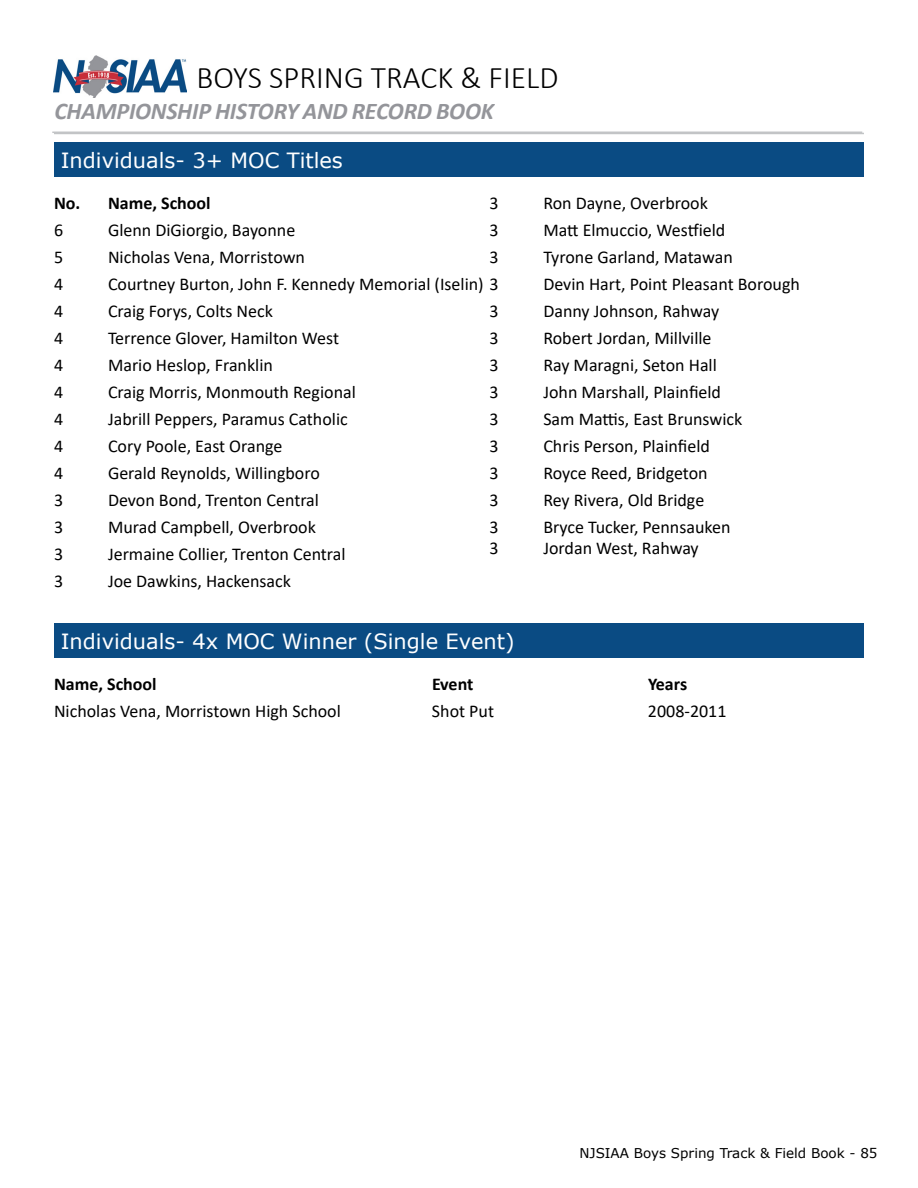
<style>
.page{position:relative;width:918px;height:1188px;background:#fff}
.page>*{position:absolute;margin:0;border:0;box-sizing:border-box;transform-origin:0 0}
.t1{font:300 31.5px "Calibri";color:#000}
.t2{font:italic 700 24px "Calibri";letter-spacing:-.01em;color:#94959a}
.t3{font:21px "Verdana";color:#fff}
.t4{font:18px/27px "Calibri";color:#000}
.t5{font:700 18px "Calibri";color:#000}
.t6{font:13.5px "Verdana";color:#000}
</style>
<div class="page">
<img style="left:53px;top:56px;width:134px;height:42px">
<hr style="left:52px;top:132px;width:810px;height:1px;background:#c2c4c6">
<hr style="left:54px;top:133px;width:810px;height:1px;background:#c2c4c6">
<div style="left:54px;top:143px;width:810px;height:34px;background:#0a4b83"></div>
<div style="left:54px;top:624px;width:810px;height:34px;background:#0a4b83"></div>
<h1 class="t1" style="left:196px;top:58px;width:363px">BOYS SPRING TRACK &amp; FIELD</h1>
<h2 class="t2" style="left:54px;top:94px;width:441px">CHAMPIONSHIP HISTORY AND RECORD BOOK</h2>
<p class="t3" style="left:61px;top:146px;width:228px">Most MOC Titles (7+)</p>
<p class="t3" style="left:61px;top:146px;width:284px">Individuals- 3+ MOC Titles</p>
<p class="t5" style="left:54px;top:190px;width:158px">No. Name, School</p>
<p class="t4" style="left:54px;top:216px;width:11px">6</p>
<p class="t4" style="left:108px;top:216px;width:189px">Glenn DiGiorgio, Bayonne</p>
<p class="t4" style="left:54px;top:243px;width:11px">5</p>
<p class="t4" style="left:108px;top:243px;width:199px">Nicholas Vena, Morristown</p>
<p class="t4" style="left:54px;top:270px;width:11px">4</p>
<p class="t4" style="left:108px;top:270px;width:392px">Courtney Burton, John F. Kennedy Memorial (Iselin) 3</p>
<p class="t4" style="left:54px;top:297px;width:11px">4</p>
<p class="t4" style="left:108px;top:297px;width:166px">Craig Forys, Colts Neck</p>
<p class="t4" style="left:54px;top:324px;width:11px">4</p>
<p class="t4" style="left:108px;top:324px;width:233px">Terrence Glover, Hamilton West</p>
<p class="t4" style="left:54px;top:351px;width:11px">4</p>
<p class="t4" style="left:108px;top:351px;width:166px">Mario Heslop, Franklin</p>
<p class="t4" style="left:54px;top:378px;width:11px">4</p>
<p class="t4" style="left:108px;top:378px;width:249px">Craig Morris, Monmouth Regional</p>
<p class="t4" style="left:54px;top:405px;width:11px">4</p>
<p class="t4" style="left:108px;top:405px;width:241px">Jabrill Peppers, Paramus Catholic</p>
<p class="t4" style="left:54px;top:432px;width:11px">4</p>
<p class="t4" style="left:108px;top:432px;width:176px">Cory Poole, East Orange</p>
<p class="t4" style="left:54px;top:459px;width:11px">4</p>
<p class="t4" style="left:108px;top:459px;width:213px">Gerald Reynolds, Willingboro</p>
<p class="t4" style="left:54px;top:486px;width:11px">3</p>
<p class="t4" style="left:108px;top:486px;width:213px">Devon Bond, Trenton Central</p>
<p class="t4" style="left:54px;top:513px;width:11px">3</p>
<p class="t4" style="left:108px;top:513px;width:209px">Murad Campbell, Overbrook</p>
<p class="t4" style="left:54px;top:540px;width:11px">3</p>
<p class="t4" style="left:108px;top:540px;width:239px">Jermaine Collier, Trenton Central</p>
<p class="t4" style="left:54px;top:567px;width:11px">3</p>
<p class="t4" style="left:108px;top:567px;width:184px">Joe Dawkins, Hackensack</p>
<p class="t4" style="left:489px;top:189px;width:11px">3</p>
<p class="t4" style="left:543px;top:189px;width:166px">Ron Dayne, Overbrook</p>
<p class="t4" style="left:489px;top:216px;width:11px">3</p>
<p class="t4" style="left:543px;top:216px;width:183px">Matt Elmuccio, Westfield</p>
<p class="t4" style="left:489px;top:243px;width:11px">3</p>
<p class="t4" style="left:543px;top:243px;width:258px">Tyrone Garland, Matawan<br>Devin Hart, Point Pleasant Borough</p>
<p class="t4" style="left:489px;top:297px;width:11px">3</p>
<p class="t4" style="left:543px;top:297px;width:178px">Danny Johnson, Rahway</p>
<p class="t4" style="left:489px;top:324px;width:11px">3</p>
<p class="t4" style="left:543px;top:324px;width:170px">Robert Jordan, Millville</p>
<p class="t4" style="left:489px;top:351px;width:11px">3</p>
<p class="t4" style="left:543px;top:351px;width:175px">Ray Maragni, Seton Hall</p>
<p class="t4" style="left:489px;top:378px;width:11px">3</p>
<p class="t4" style="left:543px;top:378px;width:179px">John Marshall, Plainfield</p>
<p class="t4" style="left:489px;top:405px;width:11px">3</p>
<p class="t4" style="left:543px;top:405px;width:200px">Sam Mattis, East Brunswick</p>
<p class="t4" style="left:489px;top:432px;width:11px">3</p>
<p class="t4" style="left:543px;top:432px;width:168px">Chris Person, Plainfield</p>
<p class="t4" style="left:489px;top:459px;width:11px">3</p>
<p class="t4" style="left:543px;top:459px;width:166px">Royce Reed, Bridgeton</p>
<p class="t4" style="left:489px;top:486px;width:11px">3</p>
<p class="t4" style="left:543px;top:486px;width:162px">Rey Rivera, Old Bridge</p>
<p class="t4" style="left:489px;top:513px;width:11px">3</p>
<p class="t4" style="left:543px;top:513px;width:189px">Bryce Tucker, Pennsauken</p>
<p class="t4" style="left:489px;top:534px;width:11px">3</p>
<p class="t4" style="left:543px;top:534px;width:157px">Jordan West, Rahway</p>
<p class="t3" style="left:61px;top:627px;width:455px">Individuals- 4x MOC Winner (Single Event)</p>
<p class="t5" style="left:54px;top:671px;width:104px">Name, School</p>
<p class="t5" style="left:432px;top:671px;width:43px">Event</p>
<p class="t5" style="left:648px;top:671px;width:41px">Years</p>
<p class="t4" style="left:54px;top:697px;width:288px">Nicholas Vena, Morristown High School</p>
<p class="t4" style="left:432px;top:697px;width:64px">Shot Put</p>
<p class="t4" style="left:648px;top:697px;width:80px">2008-2011</p>
<p class="t3" style="left:61px;top:627px;width:228px">Most MOC Titles (7+)</p>
<p class="t6" style="left:579px;top:1144px;width:300px">NJSIAA Boys Spring Track &amp; Field Book - 85</p>
</div>
